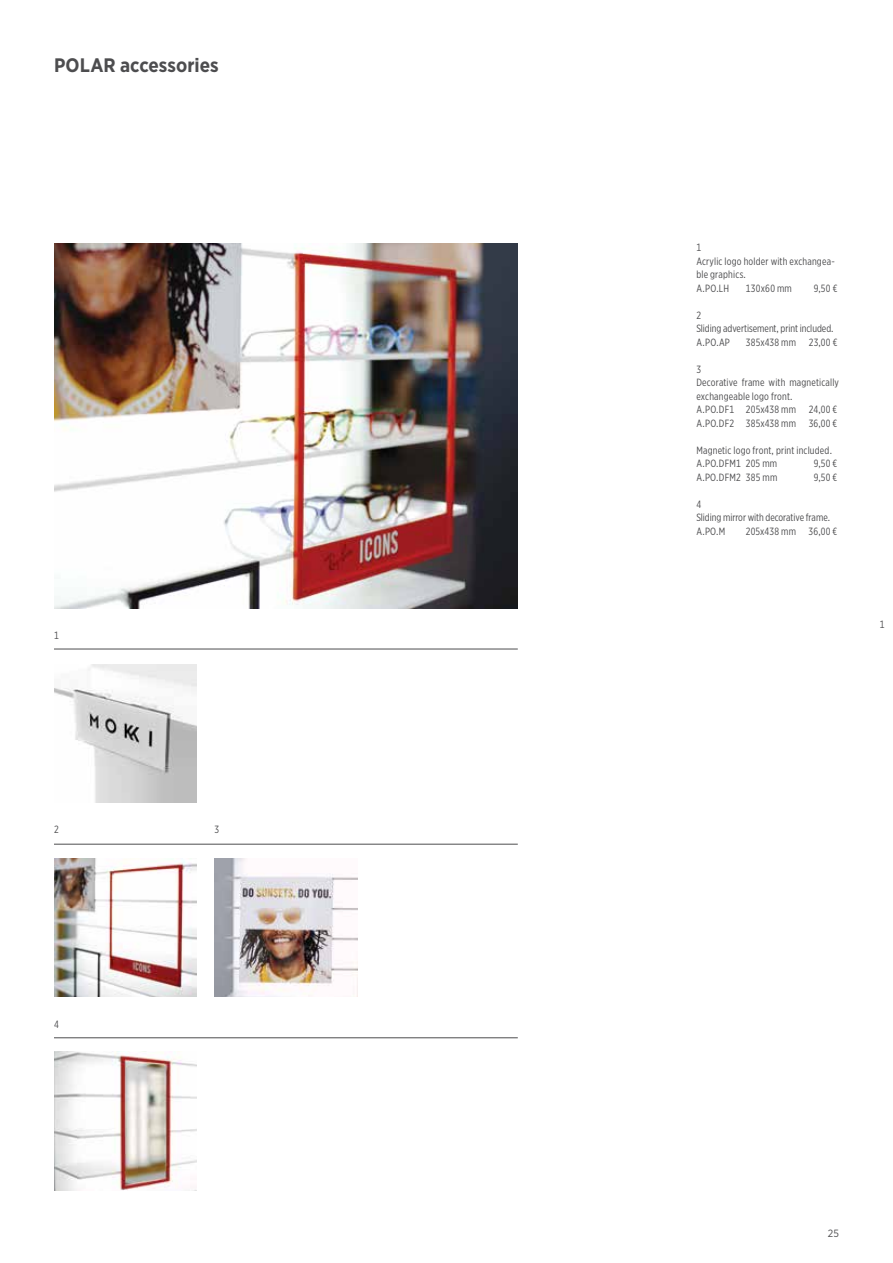
<style>
.page{position:relative;width:893px;height:1263px;background:#fff}
.page>*{position:absolute;margin:0;border:0;box-sizing:border-box;transform-origin:0 0}
.t1{font:700 19.5px "Gotham Narrow";color:#4d4d4f}
.t2{font:10.5px/13.5px "Gotham X Narrow";letter-spacing:.015em;color:#4d4d4f}
.t3{font:10.5px/13.5px "Gotham X Narrow";letter-spacing:-.005em;color:#4d4d4f}
.t4{font:10.5px "Gotham Narrow";color:#4d4d4f}
</style>
<div class="page">
<img style="left:54px;top:664px;width:143px;height:139px">
<img style="left:215px;top:858px;width:142px;height:138px">
<img style="left:54px;top:1052px;width:143px;height:139px">
<img style="left:54px;top:243px;width:464px;height:365px">
<img style="left:54px;top:858px;width:143px;height:138px">
<hr style="left:54px;top:649px;width:464px;height:1px;background:#4d4d4f">
<hr style="left:54px;top:844px;width:464px;height:1px;background:#4d4d4f">
<hr style="left:54px;top:1037px;width:464px;height:1px;background:#4d4d4f">
<h1 class="t1" style="left:54px;top:53px;width:166px">POLAR accessories</h1>
<p class="t2" style="left:54px;top:629px;width:6px">1</p>
<p class="t2" style="left:54px;top:823px;width:6px">2</p>
<p class="t2" style="left:215px;top:823px;width:6px">3</p>
<p class="t2" style="left:54px;top:1017px;width:6px">4</p>
<p class="t2" style="left:696px;top:241px;width:140px">1<br>Acrylic logo holder with exchangea&shy;ble graphics.<br>A.PO.LH</p>
<p class="t2" style="left:746px;top:281px;width:48px">130x60 mm</p>
<p class="t2" style="left:814px;top:281px;width:25px">9,50 €</p>
<p class="t2" style="left:696px;top:308px;width:139px">2<br>Sliding advertisement, print included.<br>A.PO.AP</p>
<p class="t2" style="left:746px;top:335px;width:93px">385x438 mm 23,00 €</p>
<p class="t2" style="left:696px;top:362px;width:144px">3<br>Decorative frame with magnetically exchangeable logo front.<br>A.PO.DF1 205x438 mm 24,00 €<br>A.PO.DF2 385x438 mm 36,00 €</p>
<p class="t2" style="left:696px;top:443px;width:137px">Magnetic logo front, print included.<br>A.PO.DFM1 205 mm</p>
<p class="t2" style="left:814px;top:457px;width:25px">9,50 €</p>
<p class="t2" style="left:696px;top:470px;width:82px">A.PO.DFM2 385 mm</p>
<p class="t2" style="left:814px;top:470px;width:25px">9,50 €</p>
<p class="t3" style="left:696px;top:497px;width:135px">4<br>Sliding mirror with decorative frame.<br>A.PO.M</p>
<p class="t2" style="left:746px;top:524px;width:93px">205x438 mm 36,00 €</p>
<p class="t2" style="left:880px;top:617px;width:6px">1</p>
<p class="t4" style="left:828px;top:1227px;width:13px">25</p>
</div>
